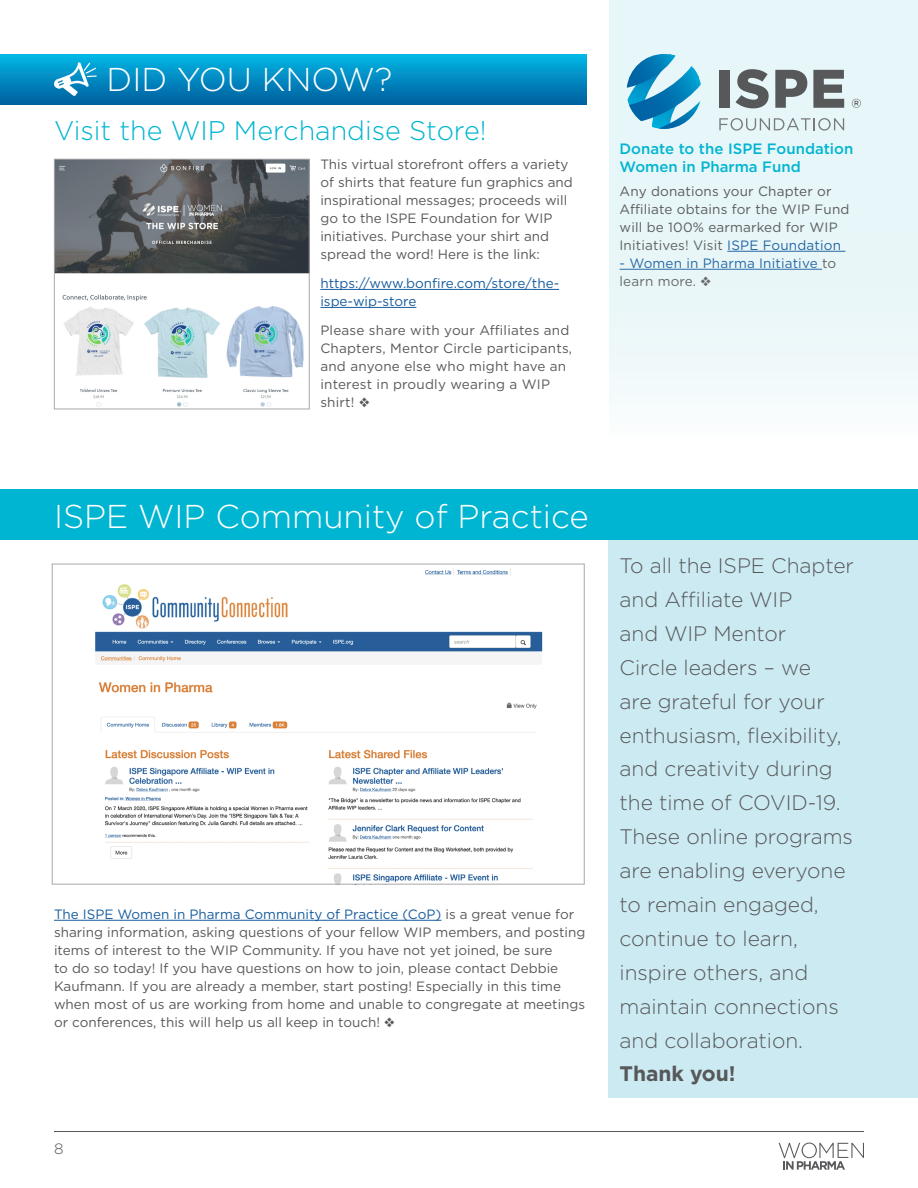
<style>
.page{position:relative;width:918px;height:1188px;background:#fff}
.page>*{position:absolute;margin:0;border:0;box-sizing:border-box;transform-origin:0 0}
.t1{font:300 33px "Gotham";color:#fff}
.t2{font:300 27px "Gotham";color:#00b5d1}
.t3{font:300 21px/33.9px "Gotham";letter-spacing:-.005em;color:#57585a}
.t4{font:700 21px "Gotham";letter-spacing:-.005em;color:#57585a}
.t5{font:500 15px/18px "Gotham";color:#00b5d1}
.t6{font:300 15px "Gotham";color:#57585a}
.t7{font:13.5px/18px "Gotham";color:#57585a}
.t8{font:13.5px/18px "Gotham";color:#175d9e}
.s1{color:#175d9e}
.s2{color:#57585a}
</style>
<div class="page">
<hr style="left:54px;top:1131px;width:810px;height:1px;background:#57585a">
<svg style="left:779px;top:1143px;width:85px;height:27px"></svg>
<hr style="left:54px;top:920px;width:387px;height:1px;background:#175d9e">
<div style="left:609px;top:0;width:309px;height:441px;background:#e7f6f8"></div>
<hr style="left:727px;top:251px;width:118px;height:1px;background:#175d9e">
<hr style="left:620px;top:269px;width:202px;height:1px;background:#175d9e">
<svg style="left:719px;top:118px;width:125px;height:13px"></svg>
<div style="left:719px;top:70px;width:11px;height:38px;background:#57585a"></div>
<svg style="left:736px;top:69px;width:33px;height:39px"></svg>
<svg style="left:775px;top:70px;width:32px;height:38px"></svg>
<svg style="left:813px;top:70px;width:31px;height:38px"></svg>
<svg style="left:852px;top:99px;width:9px;height:9px"></svg>
<svg style="left:627px;top:54px;width:74px;height:75px"></svg>
<img style="left:95px;top:568px;width:448px;height:315px">
<div style="left:0;top:54px;width:587px;height:51px;background:linear-gradient(to bottom,#01b8e6,#005d9d)"></div>
<svg style="left:54px;top:62px;width:43px;height:34px"></svg>
<div style="left:0;top:489px;width:918px;height:51px;background:#00b5d1"></div>
<hr style="left:320px;top:289px;width:239px;height:1px;background:#175d9e">
<hr style="left:320px;top:307px;width:96px;height:1px;background:#175d9e">
<img style="left:56px;top:161px;width:252px;height:246px">
<div style="left:54px;top:159px;width:256px;height:250px;border:1px solid #a8a9ad"></div>
<div style="left:609px;top:540px;width:309px;height:558px;background:#cceaf2"></div>
<h1 class="t1" style="left:107px;top:58px;width:287px">DID YOU KNOW?</h1>
<h2 class="t2" style="left:54px;top:114px;width:434px">Visit the WIP Merchandise Store!</h2>
<p class="t7" style="left:320px;top:155px;width:254px">This virtual storefront offers a variety of shirts that feature fun graphics and inspirational messages; proceeds will go to the ISPE Foundation for WIP initiatives. Purchase your shirt and spread the word! Here is the link:</p>
<p class="t8" style="left:320px;top:274px;width:240px">https://www.bonfire.com/store/the&shy;ispe-wip-store</p>
<p class="t7" style="left:320px;top:321px;width:253px">Please share with your Affiliates and<br>Chapters, Mentor Circle participants, and anyone else who might have an interest in proudly wearing a WIP shirt! ❖</p>
<p class="t5" style="left:620px;top:140px;width:235px">Donate to the ISPE Foundation<br>Women in Pharma Fund</p>
<p class="t7" style="left:620px;top:182px;width:231px">Any donations your Chapter or<br>Affiliate obtains for the WIP Fund will be 100% earmarked for WIP<br>Initiatives! Visit <span class="s1">ISPE Foundation</span></p>
<p class="t8" style="left:620px;top:254px;width:218px">- Women in Pharma Initiative <span class="s2">to learn more.</span> <span class="s2">❖</span></p>
<h1 class="t1" style="left:54px;top:495px;width:536px">ISPE WIP Community of Practice</h1>
<p class="t7" style="left:54px;top:905px;width:533px"><span class="s1">The ISPE Women in Pharma Community of Practice (CoP)</span> is a great venue for sharing information, asking questions of your fellow WIP members, and posting items of interest to the WIP Community. If you have not yet joined, be sure<br>to do so today! If you have questions on how to join, please contact Debbie Kaufmann. If you are already a member, start posting! Especially in this time when most of us are working from home and unable to congregate at meetings or conferences, this will help us all keep in touch! ❖</p>
<p class="t6" style="left:54px;top:1140px;width:11px">8</p>
<p class="t3" style="left:620px;top:548px;width:236px">To all the ISPE Chapter and Affiliate WIP<br>and WIP Mentor<br>Circle leaders – we<br>are grateful for your enthusiasm, flexibility, and creativity during the time of COVID-19.<br>These online programs are enabling everyone to remain engaged, continue to learn, inspire others, and maintain connections and collaboration.</p>
<h3 class="t4" style="left:620px;top:1060px;width:118px">Thank you!</h3>
</div>
